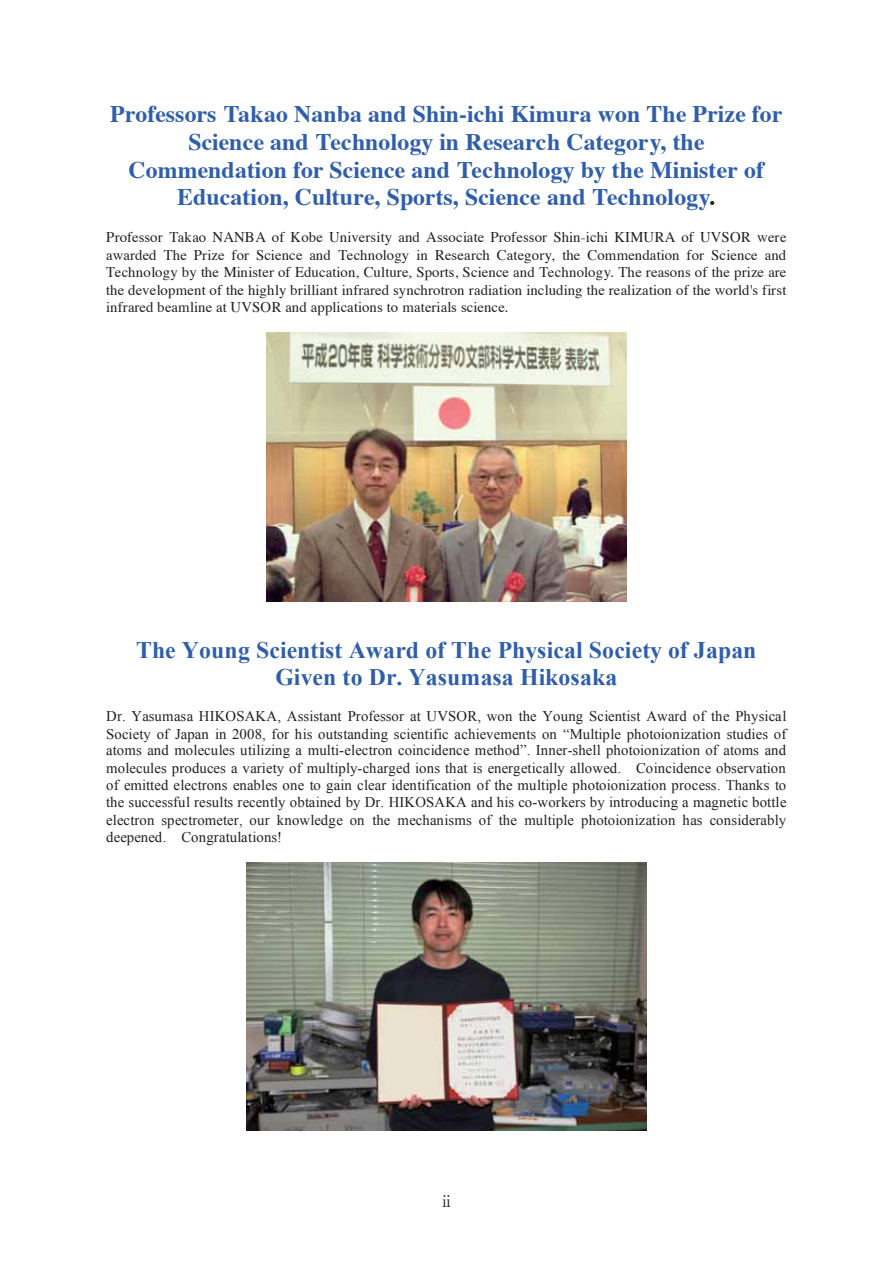
<style>
.page{position:relative;width:893px;height:1263px;background:#fff}
.page>*{position:absolute;margin:0;border:0;box-sizing:border-box;transform-origin:0 0}
.t1{font:700 23.7px/27.8px "Times";letter-spacing:.005em;color:#2f5eab;text-align:center}
.t2{font:700 23.7px/27px "Times New Roman";letter-spacing:.005em;color:#2f5eab;text-align:center}
.t3{font:15.9px "Ryumin Pr 6 Regular 90 pv RKSJ H";color:#231f20}
.t4{font:14.7px/17.2px "Times New Roman";letter-spacing:.01em;color:#231f20;text-align:justify}
.t5{font:14.7px/17.4px "Times";letter-spacing:.01em;color:#231f20;text-align:justify}
.s1{color:#231f20}
</style>
<div class="page">
<img style="left:267px;top:333px;width:359px;height:268px">
<img style="left:246px;top:863px;width:400px;height:268px">
<p class="t1" style="left:110px;top:102px;width:674px">Professors Takao Nanba and Shin-ichi Kimura won The Prize for Science and Technology in Research Category, the Commendation for Science and Technology by the Minister of Education, Culture, Sports, Science and Technology<span class="s1">.</span></p>
<p class="t5" style="left:106px;top:230px;width:682px">Professor Takao NANBA of Kobe University and Associate Professor Shin-ichi KIMURA of UVSOR were awarded The Prize for Science and Technology in Research Category, the Commendation for Science and Technology by the Minister of Education, Culture, Sports, Science and Technology. The reasons of the prize are the development of the highly brilliant infrared synchrotron radiation including the realization of the world's first infrared beamline at UVSOR and applications to materials science.</p>
<p class="t2" style="left:136px;top:636px;width:622px">The Young Scientist Award of The Physical Society of Japan<br>Given to Dr. Yasumasa Hikosaka</p>
<p class="t4" style="left:106px;top:708px;width:682px">Dr. Yasumasa HIKOSAKA, Assistant Professor at UVSOR, won the Young Scientist Award of the Physical Society of Japan in 2008, for his outstanding scientific achievements on “Multiple photoionization studies of atoms and molecules utilizing a multi-electron coincidence method”. Inner-shell photoionization of atoms and molecules produces a variety of multiply-charged ions that is energetically allowed. Coincidence observation of emitted electrons enables one to gain clear identification of the multiple photoionization process. Thanks to the successful results recently obtained by Dr. HIKOSAKA and his co-workers by introducing a magnetic bottle electron spectrometer, our knowledge on the mechanisms of the multiple photoionization has considerably deepened. Congratulations!</p>
<p class="t3" style="left:442px;top:1195px;width:10px">ii</p>
</div>
